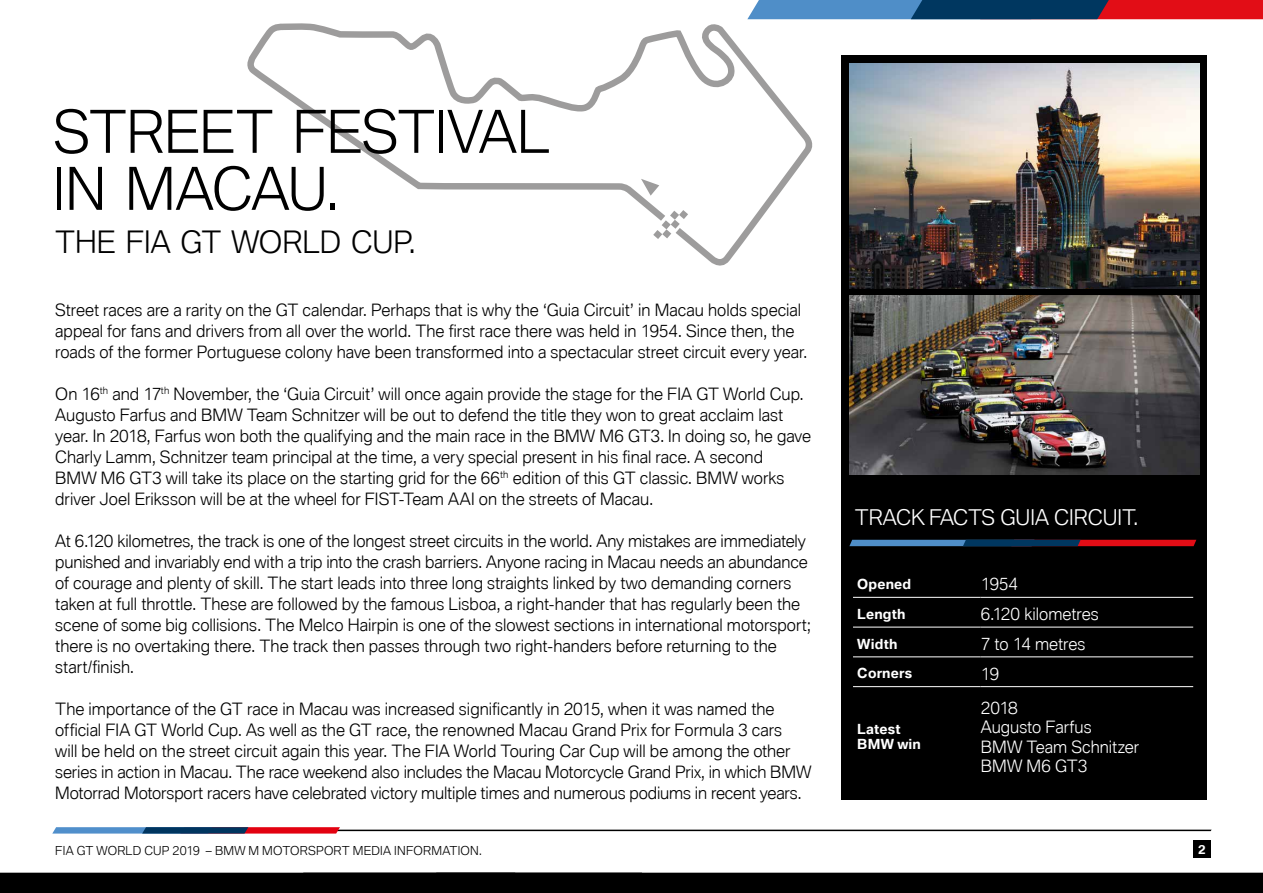
<style>
.page{position:relative;width:1263px;height:893px;background:#fff}
.page>*{position:absolute;margin:0;border:0;box-sizing:border-box;transform-origin:0 0}
.t1{font:300 57px/57px "BMW Type Global Pro";letter-spacing:-.015em;color:#000}
.t2{font:300 30px "BMW Type Global Pro";letter-spacing:-.005em;color:#000}
.t3{font:300 21px "BMW Type Global Pro";color:#fff}
.t4{font:300 16.5px/21px "BMW Type Global Pro";color:#000}
.t5{font:300 16.5px/19.5px "BMW Type Global Pro";color:#fff}
.t6{font:700 13.5px/15.1px "BMW Type Global Pro";letter-spacing:.015em;color:#fff}
.t7{font:300 12px "BMW Type Global Pro";letter-spacing:.02em;color:#000}
.t8{font:700 12px "BMW Type Global Pro";color:#fff}
</style>
<div class="page">
<svg style="left:747px;top:0;width:516px;height:19px;background:#62486c"></svg>
<div style="left:0;top:873px;width:1263px;height:20px;background:#000"></div>
<svg style="left:247px;top:19px;width:571px;height:247px"></svg>
<svg style="left:641px;top:179px;width:58px;height:77px"></svg>
<div style="left:841px;top:55px;width:366px;height:744px;background:#000"></div>
<img style="left:850px;top:64px;width:349px;height:225px">
<img style="left:850px;top:296px;width:349px;height:178px">
<hr style="left:853px;top:597px;width:127px;height:1px;background:#fff">
<hr style="left:980px;top:597px;width:213px;height:1px;background:#fff">
<hr style="left:853px;top:627px;width:127px;height:1px;background:#fff">
<hr style="left:980px;top:627px;width:213px;height:1px;background:#fff">
<hr style="left:853px;top:656px;width:127px;height:1px;background:#fff">
<hr style="left:980px;top:656px;width:213px;height:1px;background:#fff">
<hr style="left:853px;top:686px;width:127px;height:1px;background:#fff">
<hr style="left:980px;top:686px;width:213px;height:1px;background:#fff">
<svg style="left:849px;top:540px;width:348px;height:6px;background:#654468"></svg>
<div style="left:1193px;top:840px;width:18px;height:18px;background:#000"></div>
<hr style="left:55px;top:830px;width:1156px;height:1px;background:#000">
<svg style="left:52px;top:827px;width:288px;height:6px;background:#68476c"></svg>
<h1 class="t1" style="left:53px;top:107px;width:498px">STREET FESTIVAL<br>IN MACAU.</h1>
<h2 class="t2" style="left:55px;top:220px;width:362px">THE FIA GT WORLD CUP.</h2>
<p class="t4" style="left:55px;top:300px;width:753px">Street races are a rarity on the GT calendar. Perhaps that is why the ‘Guia Circuit’ in Macau holds special appeal for fans and drivers from all over the world. The first race there was held in 1954. Since then, the roads of the former Portuguese colony have been transformed into a spectacular street circuit every year.</p>
<p class="t4" style="left:55px;top:384px;width:757px">On 16<sup>th</sup> and 17<sup>th</sup> November, the ‘Guia Circuit’ will once again provide the stage for the FIA GT World Cup.<br>Augusto Farfus and BMW Team Schnitzer will be out to defend the title they won to great acclaim last year. In 2018, Farfus won both the qualifying and the main race in the BMW M6 GT3. In doing so, he gave Charly Lamm, Schnitzer team principal at the time, a very special present in his final race. A second<br>BMW M6 GT3 will take its place on the starting grid for the 66<sup>th</sup> edition of this GT classic. BMW works driver Joel Eriksson will be at the wheel for FIST-Team AAI on the streets of Macau.</p>
<p class="t4" style="left:55px;top:531px;width:757px">At 6.120 kilometres, the track is one of the longest street circuits in the world. Any mistakes are immediately punished and invariably end with a trip into the crash barriers. Anyone racing in Macau needs an abundance of courage and plenty of skill. The start leads into three long straights linked by two demanding corners taken at full throttle. These are followed by the famous Lisboa, a right-hander that has regularly been the scene of some big collisions. The Melco Hairpin is one of the slowest sections in international motorsport; there is no overtaking there. The track then passes through two right-handers before returning to the start/finish.</p>
<p class="t4" style="left:55px;top:699px;width:758px">The importance of the GT race in Macau was increased significantly in 2015, when it was named the official FIA GT World Cup. As well as the GT race, the renowned Macau Grand Prix for Formula 3 cars<br>will be held on the street circuit again this year. The FIA World Touring Car Cup will be among the other series in action in Macau. The race weekend also includes the Macau Motorcycle Grand Prix, in which BMW Motorrad Motorsport racers have celebrated victory multiple times and numerous podiums in recent years.</p>
<p class="t3" style="left:855px;top:502px;width:285px">TRACK FACTS GUIA CIRCUIT.</p>
<p class="t6" style="left:857px;top:577px;width:55px">Opened</p>
<p class="t5" style="left:981px;top:576px;width:39px">1954</p>
<p class="t6" style="left:857px;top:607px;width:50px">Length</p>
<p class="t5" style="left:981px;top:605px;width:119px">6.120 kilometres</p>
<p class="t6" style="left:857px;top:636px;width:42px">Width</p>
<p class="t5" style="left:981px;top:635px;width:106px">7 to 14 metres</p>
<p class="t6" style="left:857px;top:666px;width:57px">Corners</p>
<p class="t5" style="left:981px;top:665px;width:20px">19</p>
<p class="t6" style="left:857px;top:722px;width:65px">Latest<br>BMW win</p>
<p class="t5" style="left:981px;top:699px;width:160px">2018<br>Augusto Farfus<br>BMW Team Schnitzer<br>BMW M6 GT3</p>
<p class="t7" style="left:55px;top:842px;width:428px">FIA GT WORLD CUP 2019 – BMW M MOTORSPORT MEDIA INFORMATION.</p>
<p class="t8" style="left:1198px;top:842px;width:9px">2</p>
</div>
